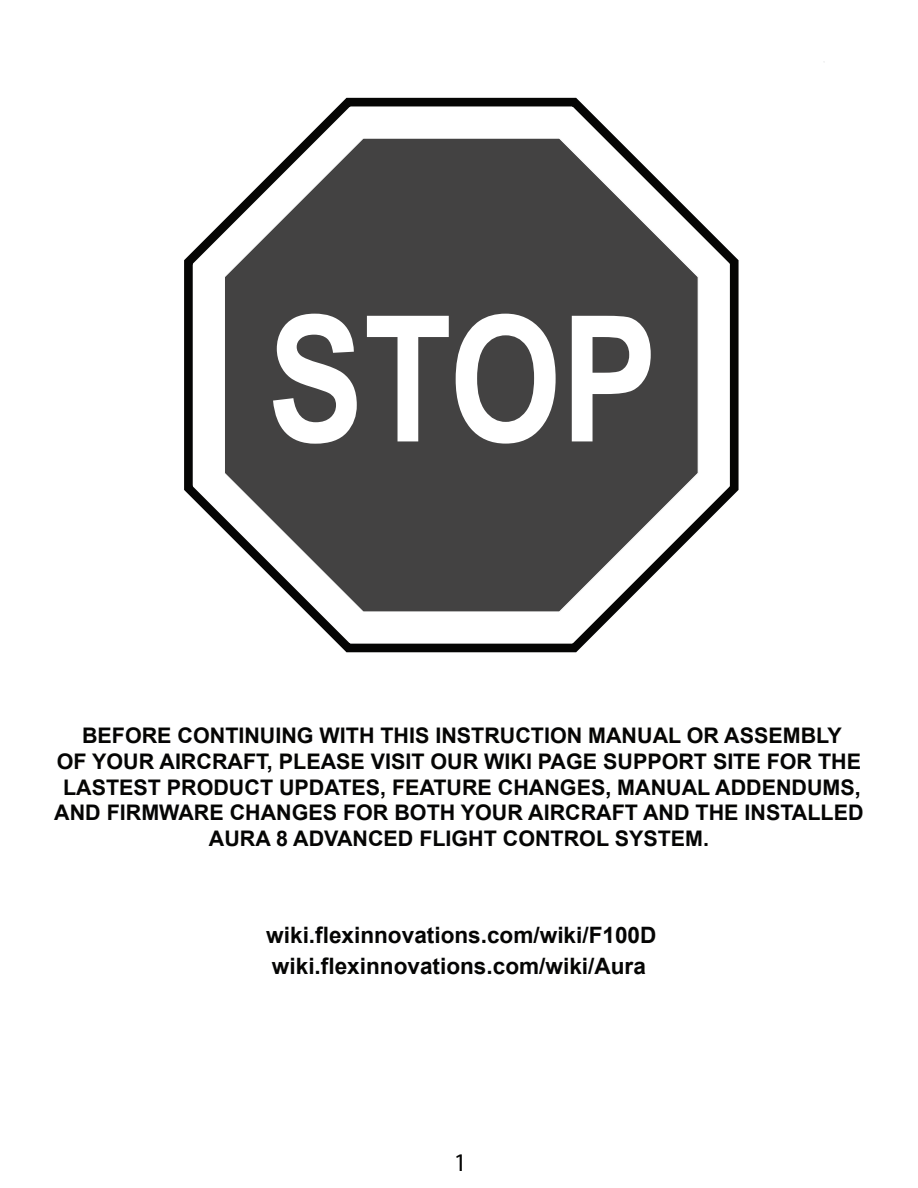
<style>
.page{position:relative;width:918px;height:1188px;background:#fff}
.page>*{position:absolute;margin:0;border:0;box-sizing:border-box;transform-origin:0 0}
.t1{font:700 175.5px "Arial Narrow";color:#fff}
.t2{font:25.5px "Myriad Pro";color:#050504}
.t3{font:700 22.65px/31px "Arial";color:#050504}
.t4{font:700 21.45px/25.8px "Arial";color:#050504;text-align:center}
</style>
<div class="page">
<svg style="left:184px;top:97px;width:555px;height:556px"></svg>
<h1 class="t1" style="left:268px;top:247px;width:391px">STOP</h1>
<p class="t4" style="left:54px;top:723px;width:811px">BEFORE CONTINUING WITH THIS INSTRUCTION MANUAL OR ASSEMBLY<br>OF YOUR AIRCRAFT, PLEASE VISIT OUR WIKI PAGE SUPPORT SITE FOR THE LASTEST PRODUCT UPDATES, FEATURE CHANGES, MANUAL ADDENDUMS, AND FIRMWARE CHANGES FOR BOTH YOUR AIRCRAFT AND THE INSTALLED AURA 8 ADVANCED FLIGHT CONTROL SYSTEM.</p>
<p class="t3" style="left:266px;top:920px;width:392px">wiki.flexinnovations.com/wiki/F100D wiki.flexinnovations.com/wiki/Aura</p>
<p class="t2" style="left:454px;top:1147px;width:15px">1</p>
</div>
